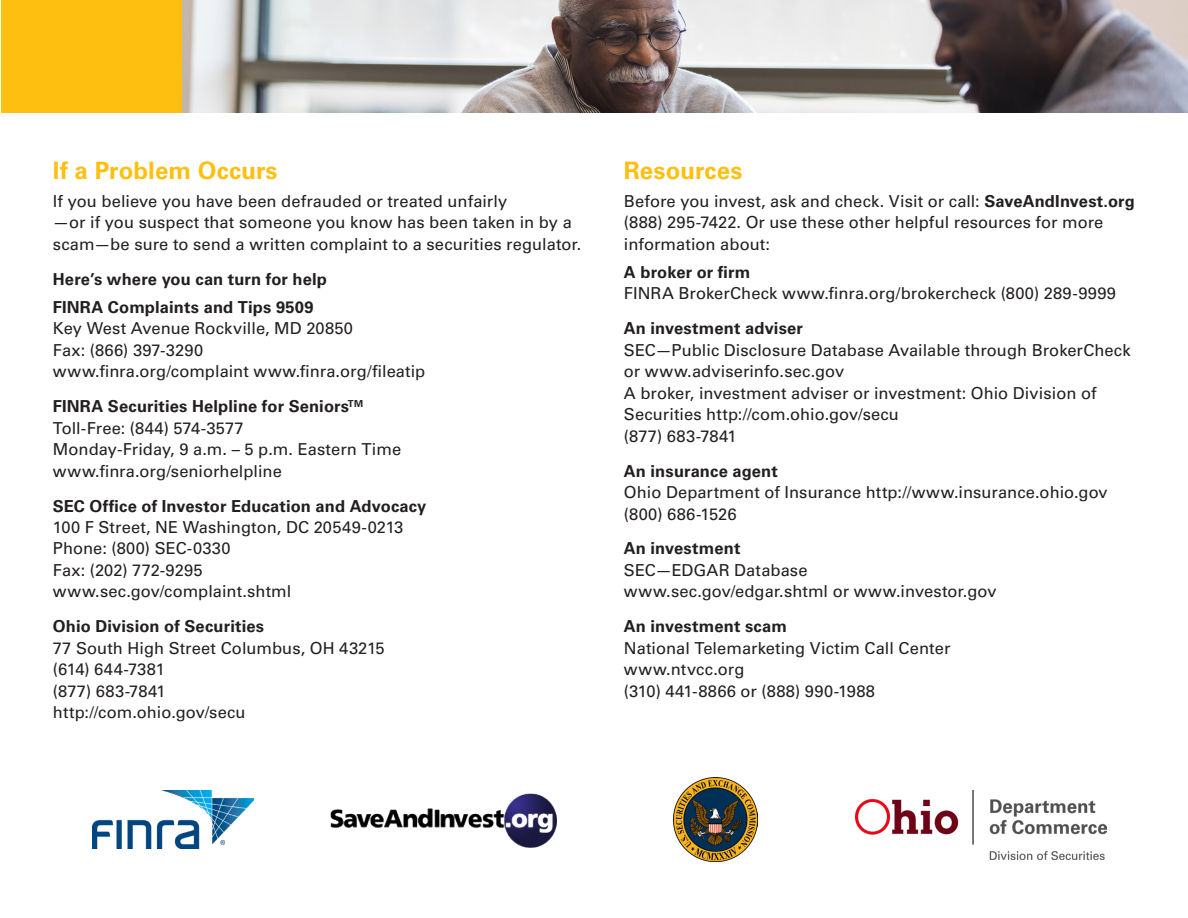
<style>
.page{position:relative;width:1188px;height:918px;background:#fff}
.page>*{position:absolute;margin:0;border:0;box-sizing:border-box;transform-origin:0 0}
.t1{font:700 24px "Univers LT Pro 65";letter-spacing:.005em;color:#ffbf10}
.t2{font:16.5px/21.5px "Univers LT Pro 55 Roman";letter-spacing:.005em;color:#231f20}
.t3{font:700 16.5px "Univers LT Pro 65";letter-spacing:.01em;color:#231f20}
.s1{font-family:"Univers LT Pro 65";font-weight:700}
</style>
<div class="page">
<img style="left:182px;top:0;width:1006px;height:112px">
<div style="left:1px;top:0;width:181px;height:112px;background:#ffbf10"></div>
<img style="left:92px;top:790px;width:162px;height:58px">
<img style="left:674px;top:778px;width:83px;height:83px">
<img style="left:856px;top:790px;width:250px;height:70px">
<img style="left:330px;top:793px;width:227px;height:55px">
<p class="t1" style="left:53px;top:156px;width:226px">If a Problem Occurs</p>
<p class="t2" style="left:53px;top:190px;width:530px">If you believe you have been defrauded or treated unfairly<br>—or if you suspect that someone you know has been taken in by a scam—be sure to send a written complaint to a securities regulator.</p>
<p class="t3" style="left:53px;top:269px;width:276px">Here’s where you can turn for help</p>
<p class="t3" style="left:53px;top:297px;width:262px">FINRA Complaints and Tips 9509</p>
<p class="t2" style="left:53px;top:318px;width:302px">Key West Avenue Rockville, MD 20850</p>
<p class="t2" style="left:53px;top:339px;width:152px">Fax: (866) 397-3290</p>
<p class="t2" style="left:53px;top:361px;width:374px">www.finra.org/complaint www.finra.org/fileatip</p>
<p class="t3" style="left:53px;top:397px;width:312px">FINRA Securities Helpline for Seniors<sup>TM</sup></p>
<p class="t2" style="left:53px;top:417px;width:192px">Toll-Free: (844) 574-3577</p>
<p class="t2" style="left:53px;top:439px;width:350px">Monday-Friday, 9 a.m. – 5 p.m. Eastern Time</p>
<p class="t2" style="left:53px;top:460px;width:230px">www.finra.org/seniorhelpline</p>
<p class="t3" style="left:53px;top:496px;width:375px">SEC Office of Investor Education and Advocacy</p>
<p class="t2" style="left:53px;top:516px;width:352px">100 F Street, NE Washington, DC 20549-0213</p>
<p class="t2" style="left:53px;top:538px;width:179px">Phone: (800) SEC-0330</p>
<p class="t2" style="left:53px;top:559px;width:151px">Fax: (202) 772-9295</p>
<p class="t2" style="left:53px;top:581px;width:240px">www.sec.gov/complaint.shtml</p>
<p class="t3" style="left:53px;top:617px;width:213px">Ohio Division of Securities</p>
<p class="t2" style="left:53px;top:637px;width:333px">77 South High Street Columbus, OH 43215</p>
<p class="t2" style="left:53px;top:659px;width:113px">(614) 644-7381</p>
<p class="t2" style="left:53px;top:680px;width:114px">(877) 683-7841</p>
<p class="t2" style="left:53px;top:702px;width:194px">http://com.ohio.gov/secu</p>
<p class="t1" style="left:624px;top:156px;width:120px">Resources</p>
<p class="t2" style="left:624px;top:190px;width:512px">Before you invest, ask and check. Visit or call: <span class="s1">SaveAndInvest.org</span></p>
<p class="t2" style="left:624px;top:212px;width:481px">(888) 295-7422. Or use these other helpful resources for more information about:</p>
<p class="t3" style="left:624px;top:262px;width:128px">A broker or firm</p>
<p class="t2" style="left:624px;top:283px;width:494px">FINRA BrokerCheck www.finra.org/brokercheck (800) 289-9999</p>
<p class="t3" style="left:624px;top:319px;width:181px">An investment adviser</p>
<p class="t2" style="left:624px;top:339px;width:508px">SEC—Public Disclosure Database Available through BrokerCheck or www.adviserinfo.sec.gov</p>
<p class="t2" style="left:624px;top:382px;width:474px">A broker, investment adviser or investment: Ohio Division of<br>Securities http://com.ohio.gov/secu</p>
<p class="t2" style="left:624px;top:425px;width:114px">(877) 683-7841</p>
<p class="t3" style="left:624px;top:461px;width:155px">An insurance agent</p>
<p class="t2" style="left:624px;top:482px;width:485px">Ohio Department of Insurance http://www.insurance.ohio.gov (800) 686-1526</p>
<p class="t3" style="left:624px;top:539px;width:118px">An investment</p>
<p class="t2" style="left:624px;top:559px;width:185px">SEC—EDGAR Database</p>
<p class="t2" style="left:624px;top:581px;width:374px">www.sec.gov/edgar.shtml or www.investor.gov</p>
<p class="t3" style="left:624px;top:617px;width:164px">An investment scam</p>
<p class="t2" style="left:624px;top:637px;width:328px">National Telemarketing Victim Call Center</p>
<p class="t2" style="left:624px;top:659px;width:122px">www.ntvcc.org</p>
<p class="t2" style="left:624px;top:680px;width:253px">(310) 441-8866 or (888) 990-1988</p>
</div>
